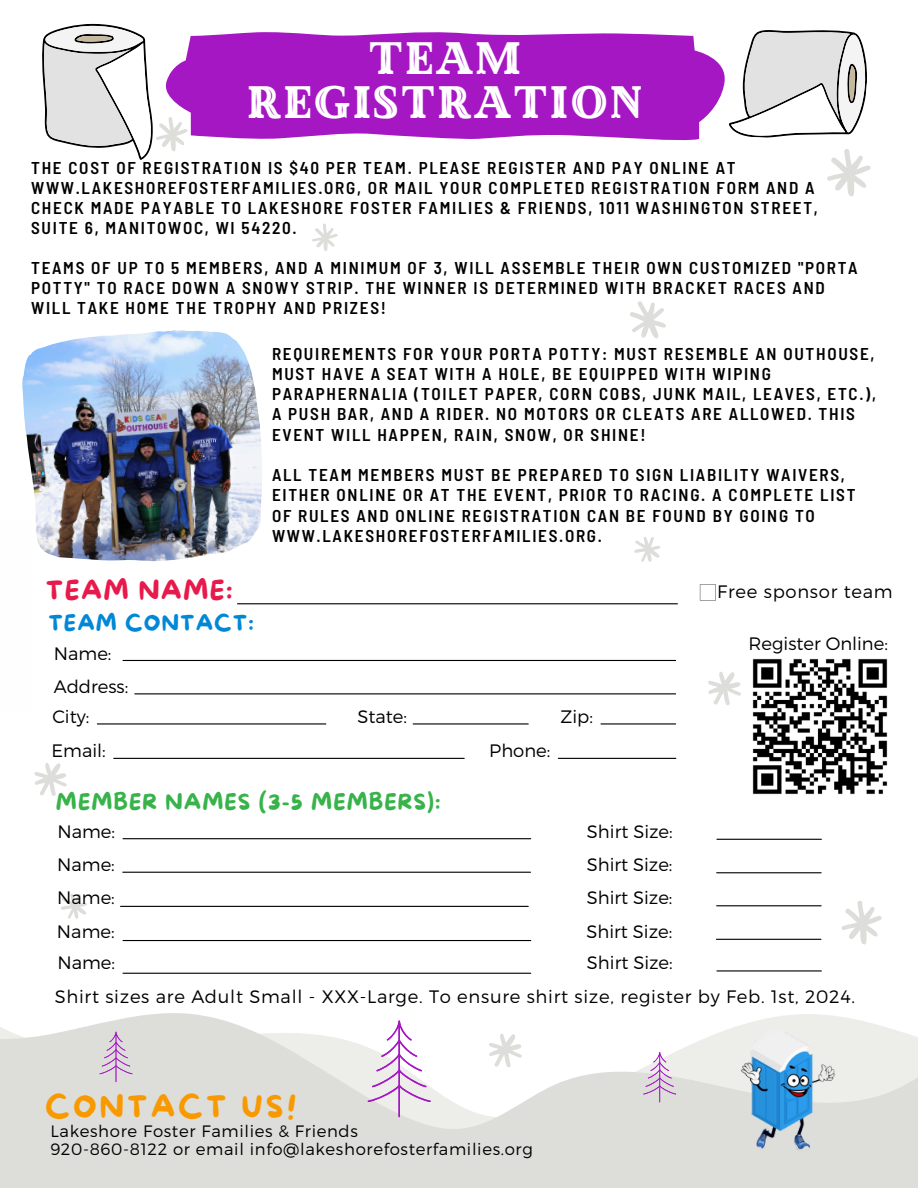
<style>
.page{position:relative;width:918px;height:1188px;background:#fff}
.page>*{position:absolute;margin:0;border:0;box-sizing:border-box;transform-origin:0 0}
.t1{font:45.45px/43.8px "Made Winter Inline";letter-spacing:.045em;color:#fff;text-align:center}
.t2{font:30.6px "More Sugar";letter-spacing:.1em;color:#f99900}
.t3{font:26.25px "More Sugar";letter-spacing:.05em;color:#e71a4b}
.t4{font:21.75px "More Sugar";letter-spacing:.05em;color:#37b34a}
.t5{font:21.75px "More Sugar";letter-spacing:.05em;color:#0088d6}
.t6{font:300 18px "Montserrat";color:#000}
.t7{font:300 18px "Montserrat";letter-spacing:.04em;color:#000}
.t8{font:600 semi-condensed 17.1px/20.2px "Barlow";letter-spacing:.1em;color:#000}
.t9{font:300 16.5px "Montserrat";letter-spacing:.04em;color:#000}
</style>
<div class="page">
<svg style="left:630px;top:301px;width:36px;height:38px"></svg>
<svg style="left:634px;top:537px;width:26px;height:25px"></svg>
<svg style="left:312px;top:223px;width:26px;height:28px"></svg>
<svg style="left:708px;top:672px;width:33px;height:33px"></svg>
<svg style="left:34px;top:763px;width:32px;height:13px"></svg>
<svg style="left:189px;top:32px;width:536px;height:109px;fill:#a617c4"></svg>
<div style="left:205px;top:39px;width:479px;height:84px;background:#a617c4"></div>
<svg style="left:42px;top:24px;width:147px;height:136px"></svg>
<svg style="left:729px;top:30px;width:142px;height:167px"></svg>
<img style="left:22px;top:330px;width:240px;height:231px">
<hr style="left:123px;top:660px;width:553px;height:1px;background:#000">
<hr style="left:135px;top:693px;width:541px;height:1px;background:#000">
<hr style="left:97px;top:723px;width:229px;height:2px;background:#000">
<hr style="left:413px;top:723px;width:115px;height:2px;background:#000">
<hr style="left:601px;top:723px;width:75px;height:2px;background:#000">
<hr style="left:114px;top:758px;width:350px;height:1px;background:#000">
<hr style="left:558px;top:758px;width:118px;height:1px;background:#000">
<img style="left:752px;top:658px;width:136px;height:118px">
<svg style="left:700px;top:584px;width:16px;height:16px"></svg>
<svg style="left:34px;top:776px;width:854px;height:98px"></svg>
<svg style="left:0;top:894px;width:918px;height:246px"></svg>
<div style="left:0;top:1140px;width:918px;height:48px;background:#ddddda"></div>
<svg style="left:368px;top:1020px;width:63px;height:97px"></svg>
<img style="left:732px;top:1027px;width:107px;height:124px">
<svg style="left:100px;top:1032px;width:32px;height:50px"></svg>
<svg style="left:643px;top:1052px;width:33px;height:50px"></svg>
<hr style="left:238px;top:603px;width:439px;height:1px;background:#000">
<p class="t1" style="left:247px;top:40px;width:397px">TEAM<br>REGISTRATION</p>
<p class="t8" style="left:31px;top:157px;width:788px">THE COST OF REGISTRATION IS $40 PER TEAM. PLEASE REGISTER AND PAY ONLINE AT WWW.LAKESHOREFOSTERFAMILIES.ORG, OR MAIL YOUR COMPLETED REGISTRATION FORM AND A CHECK MADE PAYABLE TO LAKESHORE FOSTER FAMILIES &amp; FRIENDS, 1011 WASHINGTON STREET, SUITE 6, MANITOWOC, WI 54220.</p>
<p class="t8" style="left:31px;top:257px;width:828px">TEAMS OF UP TO 5 MEMBERS, AND A MINIMUM OF 3, WILL ASSEMBLE THEIR OWN CUSTOMIZED "PORTA<br>POTTY" TO RACE DOWN A SNOWY STRIP. THE WINNER IS DETERMINED WITH BRACKET RACES AND<br>WILL TAKE HOME THE TROPHY AND PRIZES!</p>
<p class="t8" style="left:272px;top:343px;width:605px">REQUIREMENTS FOR YOUR PORTA POTTY: MUST RESEMBLE AN OUTHOUSE, MUST HAVE A SEAT WITH A HOLE, BE EQUIPPED WITH WIPING PARAPHERNALIA (TOILET PAPER, CORN COBS, JUNK MAIL, LEAVES, ETC.), A PUSH BAR, AND A RIDER. NO MOTORS OR CLEATS ARE ALLOWED. THIS EVENT WILL HAPPEN, RAIN, SNOW, OR SHINE!</p>
<p class="t8" style="left:272px;top:464px;width:585px">ALL TEAM MEMBERS MUST BE PREPARED TO SIGN LIABILITY WAIVERS, EITHER ONLINE OR AT THE EVENT, PRIOR TO RACING. A COMPLETE LIST OF RULES AND ONLINE REGISTRATION CAN BE FOUND BY GOING TO WWW.LAKESHOREFOSTERFAMILIES.ORG.</p>
<p class="t3" style="left:46px;top:576px;width:188px">TEAM NAME:</p>
<p class="t7" style="left:717px;top:580px;width:177px">Free sponsor team</p>
<p class="t5" style="left:48px;top:611px;width:207px">TEAM CONTACT:</p>
<p class="t6" style="left:54px;top:641px;width:59px">Name:</p>
<h3 class="t6" style="left:54px;top:675px;width:76px">Address:</h3>
<p class="t6" style="left:52px;top:705px;width:38px">City:</p>
<p class="t6" style="left:561px;top:705px;width:34px">Zip:</p>
<p class="t6" style="left:52px;top:739px;width:56px">Email:</p>
<p class="t6" style="left:489px;top:739px;width:63px">Phone:</p>
<p class="t6" style="left:357px;top:705px;width:51px">State:</p>
<p class="t4" style="left:56px;top:790px;width:386px">MEMBER NAMES (3-5 MEMBERS):</p>
<p class="t6" style="left:57px;top:820px;width:59px">Name:</p>
<p class="t6" style="left:587px;top:820px;width:87px">Shirt Size:</p>
<p class="t6" style="left:57px;top:853px;width:59px">Name:</p>
<p class="t6" style="left:587px;top:853px;width:87px">Shirt Size:</p>
<p class="t6" style="left:57px;top:886px;width:59px">Name:</p>
<p class="t6" style="left:587px;top:886px;width:87px">Shirt Size:</p>
<p class="t6" style="left:57px;top:920px;width:59px">Name:</p>
<p class="t6" style="left:587px;top:920px;width:87px">Shirt Size:</p>
<p class="t6" style="left:57px;top:951px;width:59px">Name:</p>
<h5 class="t6" style="left:587px;top:951px;width:87px">Shirt Size:</h5>
<p class="t6" style="left:748px;top:632px;width:141px">Register Online:</p>
<p class="t7" style="left:55px;top:985px;width:802px">Shirt sizes are Adult Small - XXX-Large. To ensure shirt size, register by Feb. 1st, 2024.</p>
<p class="t2" style="left:45px;top:1089px;width:253px">CONTACT US!</p>
<p class="t9" style="left:50px;top:1121px;width:309px">Lakeshore Foster Families &amp; Friends</p>
<h6 class="t9" style="left:50px;top:1139px;width:484px">920-860-8122 or email info@lakeshorefosterfamilies.org</h6>
</div>
